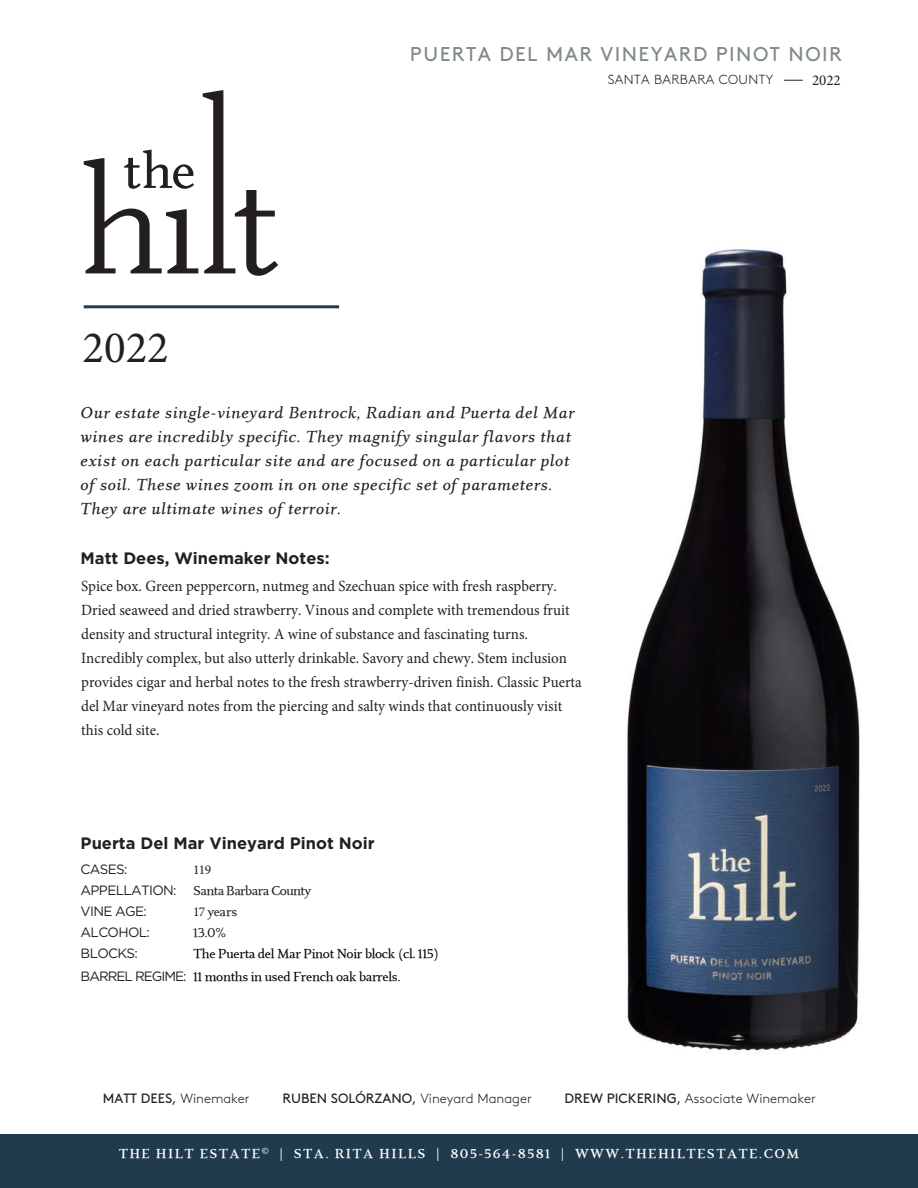
<style>
.page{position:relative;width:918px;height:1188px;background:#fff}
.page>*{position:absolute;margin:0;border:0;box-sizing:border-box;transform-origin:0 0}
.t1{font:45px "Minion Pro";color:#231f20}
.t2{font:19.95px "Brown Std";letter-spacing:.075em;color:#80888c}
.t3{font:16.5px/24px "Eplica Medium Italic TT";letter-spacing:.025em;color:#231f20}
.t4{font:700 16.5px "Gotham";color:#231f20}
.t5{font:15.6px/24px "Minion Pro";color:#231f20;scale:.96 1}
.t6{font:15px "Minion Pro";color:#231f20}
.t7{font:13.5px/21px "Eplica Medium TT";letter-spacing:-.03em;color:#000}
.t8{font:13.5px "Eplica Bold TT";letter-spacing:.1em;color:#fff}
.t9{font:13.5px "Brown Std";color:#231f20}
.t10{font:13.5px/21px "Gotham";letter-spacing:-.05em;color:#231f20}
.t11{font:300 13.5px "Brown Std";color:#231f20}
.t12{font:13.5px "Gotham";letter-spacing:-.075em;color:#231f20}
.t13{font:13.5px "Minion Pro";color:#231f20}
.t14{font:300 13.2px "Brown Std";letter-spacing:.03em;color:#231f20}
.s1{color:#231f20}
.s2{font-family:"Minion Pro";color:#231f20}
.s3{font-family:"Minion Pro"}
.s4{font-weight:300}
.s5{font-weight:400}
</style>
<div class="page">
<div style="left:1px;top:1134px;width:917px;height:54px;background:#203b4c"></div>
<hr style="left:84px;top:305px;width:255px;height:3px;background:#203b4c">
<svg style="left:84px;top:90px;width:194px;height:186px"></svg>
<svg style="left:784px;top:80px;width:19px;height:1px"></svg>
<img style="left:627px;top:249px;width:233px;height:802px">
<h1 class="t1" style="left:82px;top:317px;width:88px">2022</h1>
<p class="t2" style="left:410px;top:43px;width:434px">PUERTA DEL MAR VINEYARD PINOT NOIR</p>
<p class="t14" style="left:608px;top:72px;width:167px">SANTA BARBARA COUNTY</p>
<p class="t6" style="left:812px;top:71px;width:30px">2022</p>
<p class="t3" style="left:81px;top:401px;width:496px">Our estate single-vineyard Bentrock, Radian and Puerta del Mar wines are incredibly specific. They magnify singular flavors that exist on each particular site and are focused on a particular plot of soil. These wines zoom in on one specific set of parameters.<br>They are ultimate wines of terroir.</p>
<p class="t4" style="left:81px;top:548px;width:251px">Matt Dees, Winemaker Notes:</p>
<p class="t5" style="left:81px;top:574px;width:523px">Spice box. Green peppercorn, nutmeg and Szechuan spice with fresh raspberry.<br>Dried seaweed and dried strawberry. Vinous and complete with tremendous fruit density and structural integrity. A wine of substance and fascinating turns.<br>Incredibly complex, but also utterly drinkable. Savory and chewy. Stem inclusion provides cigar and herbal notes to the fresh strawberry-driven finish. Classic Puerta del Mar vineyard notes from the piercing and salty winds that continuously visit this cold site.</p>
<p class="t4" style="left:81px;top:832px;width:296px">Puerta Del Mar Vineyard Pinot Noir</p>
<p class="t10" style="left:81px;top:859px;width:49px">CASES:</p>
<p class="t13" style="left:193px;top:861px;width:20px">119</p>
<p class="t10" style="left:81px;top:880px;width:98px">APPELLATION:<br>VINE AGE:<br>ALCOHOL:<br>BLOCKS:</p>
<p class="t12" style="left:81px;top:969px;width:107px">BARREL REGIME:</p>
<p class="t7" style="left:193px;top:880px;width:247px"><span class="s1">Santa Barbara County<br></span><span class="s2">17</span> <span class="s1">years<br>13.0%<br></span>The Puerta del Mar Pinot Noir block (cl<span class="s3">.</span> 115)</p>
<p class="t7" style="left:193px;top:966px;width:209px">11 months in used French oak barrels.</p>
<p class="t9" style="left:103px;top:1090px;width:148px">MATT DEES, <span class="s4">Winemaker</span></p>
<p class="t9" style="left:283px;top:1090px;width:251px">RUBEN SOLÓRZANO, <span class="s4">Vineyard Manager</span></p>
<p class="t11" style="left:565px;top:1091px;width:253px"><span class="s5">DREW PICKERING,</span> Associate Winemaker</p>
<p class="t8" style="left:119px;top:1146px;width:682px">TH± HILT ±STAT±<sup>©</sup> | STA. RITA HILLS | 805-564-8581 | WWW.TH±HILT±STAT±.COM</p>
</div>
